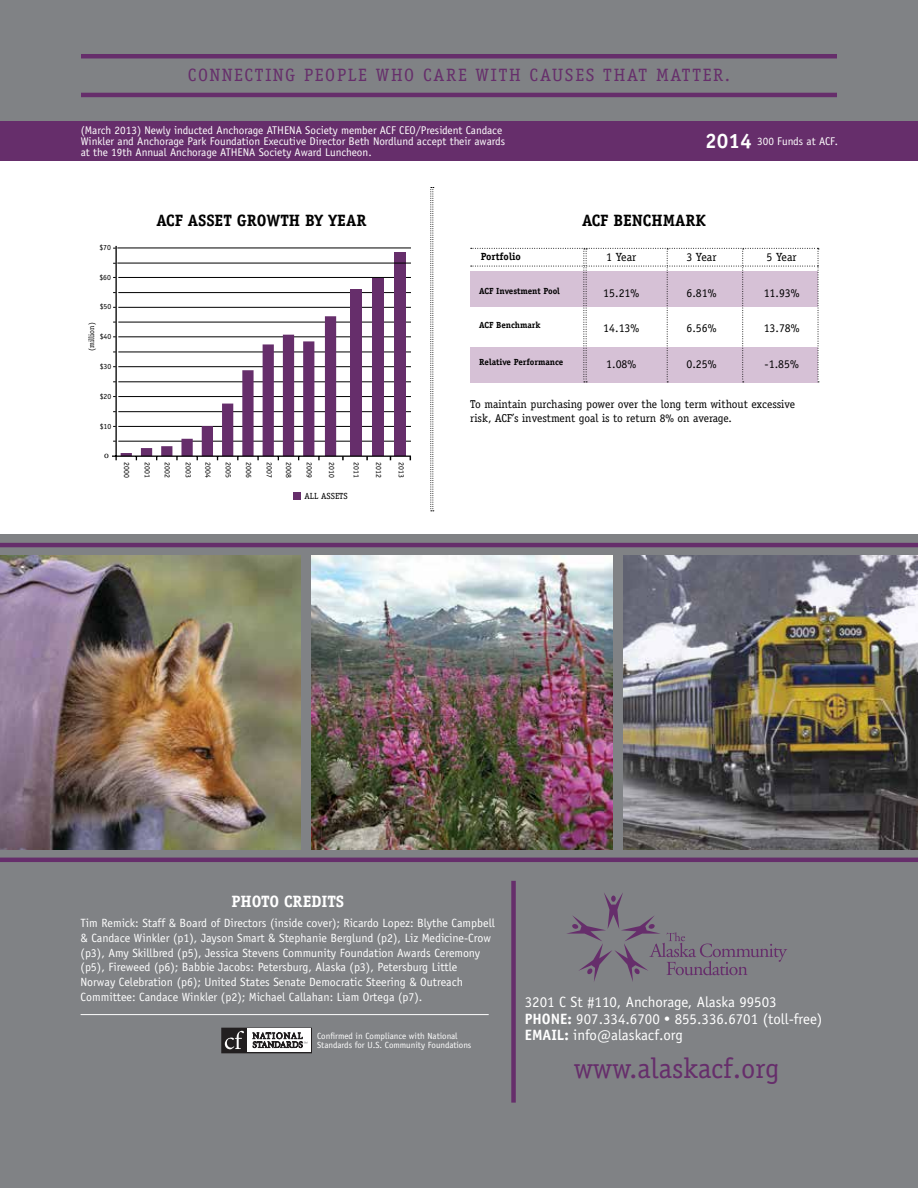
<style>
.page{position:relative;width:918px;height:1188px;background:#808285}
.page>*{position:absolute;margin:0;border:0;box-sizing:border-box;transform-origin:0 0}
.t1{font:28.65px "Officina Serif";color:#662e6b}
.t2{font:18px "Officina Serif";letter-spacing:.1em;color:#662e6b}
.t3{font:700 16.5px "Officina Serif";color:#000}
.t4{font:700 16.5px "Officina Serif";color:#fff}
.t5{font:15px/16.5px "Officina Sans";color:#fff}
.t6{font:12px/15px "Officina Sans";color:#fff}
.t7{font:11.85px "Officina Serif";color:#000}
.t8{font:11.55px/13.2px "Officina Serif";color:#000}
.t9{font:11.25px/11.2px "Officina Sans";color:#fff}
.t10{font:700 10.35px "Officina Serif";color:#000}
.t11{font:9px/9px "Officina Sans";color:#fff}
.t12{font:700 8.85px "Officina Serif";color:#000}
.t13{font:8.85px "Officina Serif";color:#000}
.t14{font:7.8px "Officina Serif";color:#000}
.t15{font:7.8px "Georgia";color:#000}
.s1{font-weight:700;font-size:20.85px}
.s2{font-style:italic;font-size:12px}
.s3{font-weight:700}
.s4{font-size:12px}
</style>
<div class="page">
<hr style="left:81px;top:54px;width:756px;height:4px;background:#662e6b">
<hr style="left:81px;top:93px;width:756px;height:4px;background:#662e6b">
<hr style="left:0;top:858px;width:918px;height:4px;background:#662e6b">
<div style="left:511px;top:881px;width:5px;height:222px;background:#662e6b"></div>
<img style="left:0;top:556px;width:301px;height:293px">
<img style="left:312px;top:556px;width:301px;height:293px">
<img style="left:623px;top:556px;width:295px;height:293px">
<svg style="left:221px;top:1028px;width:91px;height:25px;background:#929191"></svg>
<hr style="left:81px;top:1014px;width:408px;height:1px;background:#fff">
<svg style="left:567px;top:893px;width:220px;height:89px"></svg>
<div style="left:0;top:158px;width:918px;height:376px;background:#fff"></div>
<hr style="left:0;top:543px;width:918px;height:4px;background:#662e6b">
<div style="left:0;top:121px;width:918px;height:40px;background:#662e6b"></div>
<svg style="left:431px;top:187px;width:3px;height:325px"></svg>
<div style="left:294px;top:492px;width:7px;height:7px;background:#662e6b"></div>
<hr style="left:118px;top:426px;width:293px;height:1px;background:#000">
<hr style="left:118px;top:396px;width:293px;height:1px;background:#000">
<hr style="left:118px;top:441px;width:293px;height:1px;background:#000">
<hr style="left:118px;top:411px;width:293px;height:1px;background:#000">
<hr style="left:118px;top:382px;width:293px;height:1px;background:#000">
<hr style="left:118px;top:307px;width:293px;height:1px;background:#000">
<hr style="left:118px;top:277px;width:293px;height:1px;background:#000">
<hr style="left:118px;top:322px;width:293px;height:1px;background:#000">
<hr style="left:118px;top:292px;width:293px;height:1px;background:#000">
<hr style="left:118px;top:366px;width:293px;height:1px;background:#000">
<hr style="left:118px;top:337px;width:293px;height:1px;background:#000">
<hr style="left:118px;top:352px;width:293px;height:1px;background:#000">
<div style="left:350px;top:289px;width:12px;height:167px;background:#662e6b"></div>
<div style="left:372px;top:278px;width:12px;height:178px;background:#662e6b"></div>
<div style="left:395px;top:252px;width:11px;height:204px;background:#662e6b"></div>
<hr style="left:115px;top:246px;width:2px;height:210px;background:#000">
<hr style="left:116px;top:456px;width:295px;height:1px;background:#000">
<svg style="left:112px;top:316px;width:224px;height:144px"></svg>
<hr style="left:117px;top:248px;width:294px;height:1px;background:#000">
<hr style="left:117px;top:263px;width:294px;height:1px;background:#000">
<svg style="left:471px;top:248px;width:348px;height:135px"></svg>
<h2 class="t2" style="left:188px;top:64px;width:544px">CONNECTING PEOPLE WHO CARE WITH CAUSES THAT MATTER.</h2>
<p class="t9" style="left:81px;top:124px;width:426px">(March 2013) Newly inducted Anchorage ATHENA Society member ACF CEO/President Candace<br>Winkler and Anchorage Park Foundation Executive Director Beth Nordlund accept their awards at the 19th Annual Anchorage ATHENA Society Award Luncheon.</p>
<p class="t9" style="left:705px;top:136px;width:135px"><span class="s1">2014</span> 300 Funds at ACF<span class="s2">.</span></p>
<p class="t14" style="left:99px;top:242px;width:13px">$70</p>
<p class="t14" style="left:99px;top:273px;width:13px">$60</p>
<p class="t14" style="left:100px;top:301px;width:13px">$50</p>
<p class="t14" style="left:100px;top:332px;width:13px">$40</p>
<p class="t14" style="left:100px;top:362px;width:13px">$30</p>
<p class="t14" style="left:100px;top:391px;width:13px">$20</p>
<p class="t14" style="left:100px;top:422px;width:13px">$10</p>
<p class="t14" style="left:87px;top:351px;width:30px;rotate:-90deg">(million)</p>
<p class="t15" style="left:104px;top:449px;width:6px">0</p>
<h3 class="t3" style="left:156px;top:210px;width:212px">ACF ASSET GROWTH BY YEAR</h3>
<h3 class="t3" style="left:582px;top:210px;width:125px">ACF BENCHMARK</h3>
<p class="t14" style="left:131px;top:462px;width:17px;rotate:90deg">2000</p>
<p class="t14" style="left:152px;top:462px;width:17px;rotate:90deg">2001</p>
<p class="t14" style="left:172px;top:462px;width:17px;rotate:90deg">2002</p>
<p class="t14" style="left:193px;top:462px;width:17px;rotate:90deg">2003</p>
<p class="t14" style="left:213px;top:462px;width:17px;rotate:90deg">2004</p>
<p class="t14" style="left:233px;top:462px;width:17px;rotate:90deg">2005</p>
<p class="t14" style="left:253px;top:462px;width:17px;rotate:90deg">2006</p>
<p class="t14" style="left:274px;top:462px;width:17px;rotate:90deg">2007</p>
<p class="t14" style="left:294px;top:462px;width:17px;rotate:90deg">2008</p>
<p class="t14" style="left:314px;top:462px;width:17px;rotate:90deg">2009</p>
<p class="t14" style="left:336px;top:462px;width:17px;rotate:90deg">2010</p>
<p class="t14" style="left:361px;top:462px;width:17px;rotate:90deg">2011</p>
<p class="t14" style="left:383px;top:462px;width:17px;rotate:90deg">2012</p>
<p class="t14" style="left:406px;top:462px;width:17px;rotate:90deg">2013</p>
<p class="t13" style="left:304px;top:491px;width:45px">ALL ASSETS</p>
<p class="t10" style="left:481px;top:250px;width:42px">Portfolio</p>
<p class="t12" style="left:479px;top:286px;width:82px">ACF Investment Pool</p>
<p class="t12" style="left:479px;top:320px;width:63px">ACF Benchmark</p>
<p class="t12" style="left:479px;top:357px;width:86px">Relative Performance</p>
<p class="t7" style="left:606px;top:250px;width:32px">1 Year</p>
<p class="t7" style="left:686px;top:250px;width:32px">3 Year</p>
<p class="t7" style="left:767px;top:250px;width:32px">5 Year</p>
<p class="t7" style="left:603px;top:286px;width:37px">15.21%</p>
<p class="t7" style="left:686px;top:286px;width:32px">6.81%</p>
<p class="t7" style="left:764px;top:286px;width:37px">11.93%</p>
<p class="t7" style="left:603px;top:321px;width:37px">14.13%</p>
<p class="t7" style="left:686px;top:321px;width:32px">6.56%</p>
<p class="t7" style="left:764px;top:321px;width:37px">13.78%</p>
<p class="t7" style="left:606px;top:357px;width:32px">1.08%</p>
<p class="t7" style="left:686px;top:357px;width:32px">0.25%</p>
<p class="t7" style="left:765px;top:357px;width:36px">-1.85%</p>
<p class="t8" style="left:470px;top:398px;width:326px">To maintain purchasing power over the long term without excessive risk, ACF’s investment goal is to return 8% on average.</p>
<h3 class="t4" style="left:231px;top:891px;width:114px">PHOTO CREDITS</h3>
<p class="t6" style="left:81px;top:915px;width:416px">Tim Remick: Staff &amp; Board of Directors (inside cover); Ricardo Lopez: Blythe Campbell &amp; Candace Winkler (p1), Jayson Smart &amp; Stephanie Berglund (p2), Liz Medicine-Crow (p3), Amy Skillbred (p5), Jessica Stevens Community Foundation Awards Ceremony (p5), Fireweed (p6); Babbie Jacobs: Petersburg, Alaska (p3), Petersburg Little Norway Celebration (p6); United States Senate Democratic Steering &amp; Outreach Committee: Candace Winkler (p2); Michael Callahan: Liam Ortega (p7).</p>
<p class="t11" style="left:317px;top:1032px;width:156px">Confirmed in Compliance with National<br>Standards for U.S. Community Foundations</p>
<p class="t5" style="left:525px;top:994px;width:299px">3201 C St #110, Anchorage, Alaska 99503<br><span class="s3">PHONE:</span> 907.334.6700 <span class="s4">•</span> 855.336.6701 (toll-free)<br><span class="s3">EMAIL:</span> info@alaskacf.org</p>
<h1 class="t1" style="left:574px;top:1051px;width:207px">www.alaskacf.org</h1>
</div>
